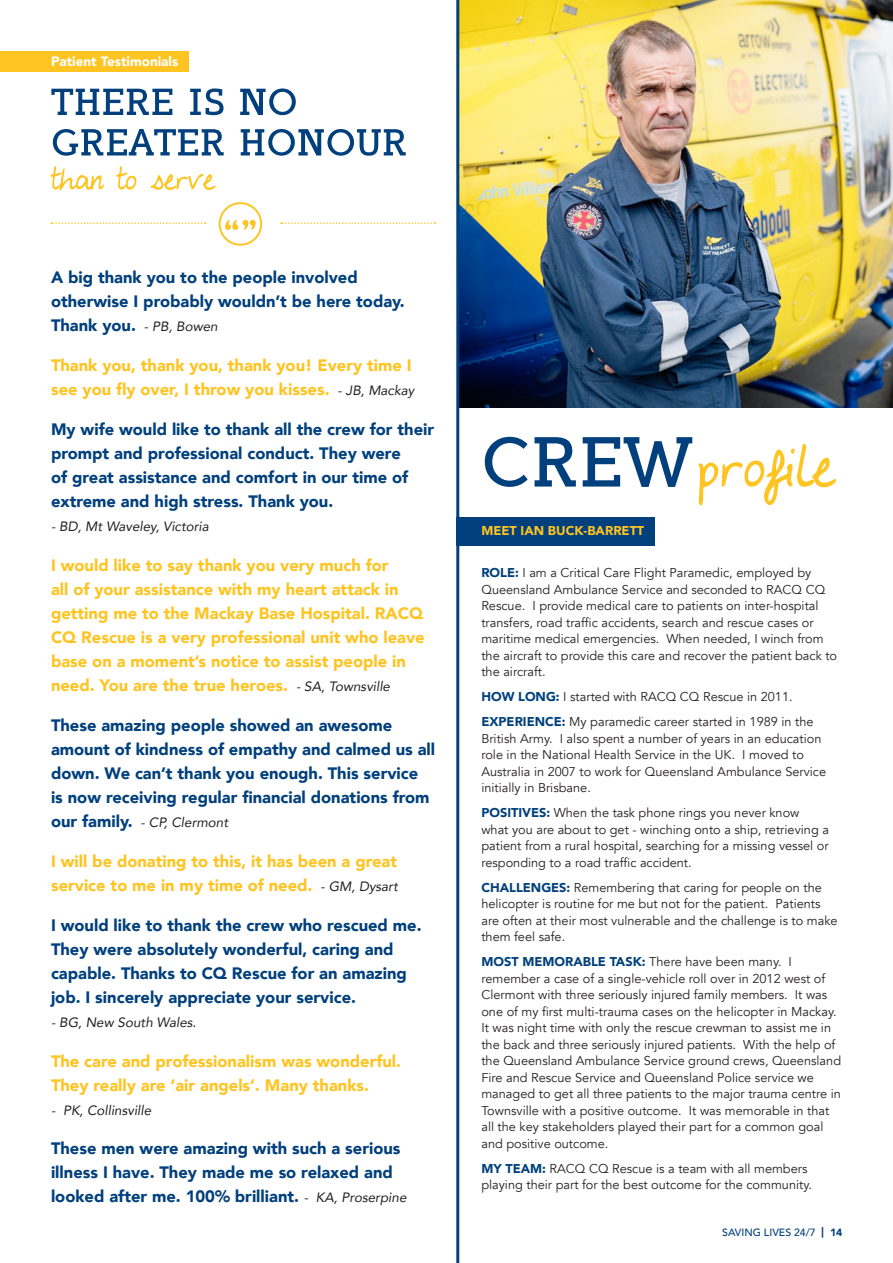
<style>
.page{position:relative;width:893px;height:1263px;background:#fff}
.page>*{position:absolute;margin:0;border:0;box-sizing:border-box;transform-origin:0 0}
.t1{font:900 16.5px/24px "Avenir";color:#01407c}
.t2{font:900 16.5px/24px "Avenir";color:#fec422}
.t3{font:italic 13.5px "Avenir";color:#231f20}
.t4{font:900 13.5px "Avenir";color:#fff}
.t5{font:12.75px/16.5px "Avenir";color:#231f20}
.t6{font:900 12.75px "Avenir";color:#fec422}
.t7{font:500 10.5px "Avenir";color:#01407c}
.s1{font-weight:400;font-style:italic;font-size:13.5px;color:#231f20}
.s2{font-weight:900;font-style:normal;font-size:16.5px;color:#01407c}
.s3{font-weight:900;color:#01407c}
.s4{font-weight:900}
</style>
<div class="page">
<img style="left:459px;top:0;width:434px;height:407px">
<div style="left:456px;top:517px;width:199px;height:28px;background:#01407c"></div>
<svg style="left:485px;top:437px;width:207px;height:50px"></svg>
<svg style="left:699px;top:444px;width:137px;height:61px"></svg>
<hr style="left:456px;top:0;width:3px;height:1263px;background:#01407c">
<svg style="left:53px;top:129px;width:353px;height:27px"></svg>
<svg style="left:51px;top:88px;width:245px;height:27px"></svg>
<svg style="left:50px;top:166px;width:165px;height:24px"></svg>
<div style="left:0;top:51px;width:188px;height:20px;background:#fec422"></div>
<div style="left:219px;top:202px;width:43px;height:44px;border:2px solid #fec422;border-radius:50%"></div>
<svg style="left:225px;top:220px;width:31px;height:10px"></svg>
<svg style="left:51px;top:222px;width:155px;height:2px"></svg>
<svg style="left:281px;top:222px;width:154px;height:2px"></svg>
<p class="t4" style="left:51px;top:50px;width:129px">Patient Testimonials</p>
<p class="t1" style="left:51px;top:265px;width:355px">A big thank you to the people involved otherwise I probably wouldn’t be here today.<br>Thank you. <span class="s1">- PB, Bowen</span></p>
<p class="t2" style="left:51px;top:353px;width:365px">Thank you, thank you, thank you! Every time I see you fly over, I throw you kisses. <span class="s1">- JB, Mackay</span></p>
<p class="t1" style="left:51px;top:417px;width:385px">My wife would like to thank all the crew for their prompt and professional conduct. They were<br>of great assistance and comfort in our time of extreme and high stress. Thank you.</p>
<p class="t3" style="left:51px;top:518px;width:159px">- BD, Mt Waveley, Victoria</p>
<p class="t2" style="left:51px;top:553px;width:375px">I would like to say thank you very much for<br>all of your assistance with my heart attack in getting me to the Mackay Base Hospital. RACQ CQ Rescue is a very professional unit who leave base on a moment’s notice to assist people in need. You are the true heroes. <span class="s1">- SA, Townsville</span></p>
<p class="t1" style="left:51px;top:713px;width:386px">These amazing people showed an awesome amount of kindness of empathy and calmed us all down. We can’t thank you enough. This service<br>is now receiving regular financial donations from</p>
<p class="t3" style="left:51px;top:814px;width:179px"><span class="s2">our family.</span> - CP, Clermont</p>
<p class="t2" style="left:51px;top:848px;width:348px">I will be donating to this, it has been a great service to me in my time of need. <span class="s1">- GM, Dysart</span></p>
<p class="t1" style="left:51px;top:912px;width:372px">I would like to thank the crew who rescued me.<br>They were absolutely wonderful, caring and capable. Thanks to CQ Rescue for an amazing job. I sincerely appreciate your service.</p>
<p class="t3" style="left:51px;top:1014px;width:147px">- BG, New South Wales.</p>
<p class="t2" style="left:51px;top:1048px;width:352px">The care and professionalism was wonderful.<br>They really are ‘air angels’. Many thanks.</p>
<p class="t3" style="left:51px;top:1101px;width:102px">- PK, Collinsville</p>
<p class="t1" style="left:51px;top:1136px;width:357px">These men were amazing with such a serious illness I have. They made me so relaxed and looked after me. 100% brilliant. <span class="s1">- KA, Proserpine</span></p>
<p class="t6" style="left:481px;top:520px;width:164px">MEET IAN BUCK-BARRETT</p>
<p class="t5" style="left:481px;top:565px;width:357px"><span class="s3">ROLE:</span> I am a Critical Care Flight Paramedic, employed by Queensland Ambulance Service and seconded to RACQ CQ Rescue. I provide medical care to patients on inter-hospital transfers, road traffic accidents, search and rescue cases or maritime medical emergencies. When needed, I winch from the aircraft to provide this care and recover the patient back to the aircraft.</p>
<p class="t5" style="left:481px;top:689px;width:313px"><span class="s3">HOW LONG:</span> I started with RACQ CQ Rescue in 2011.</p>
<p class="t5" style="left:481px;top:714px;width:346px"><span class="s3">EXPERIENCE:</span> My paramedic career started in 1989 in the British Army. I also spent a number of years in an education role in the National Health Service in the UK. I moved to Australia in 2007 to work for Queensland Ambulance Service initially in Brisbane.</p>
<p class="t5" style="left:481px;top:805px;width:349px"><span class="s3">POSITIVES:</span> When the task phone rings you never know what you are about to get - winching onto a ship, retrieving a patient from a rural hospital, searching for a missing vessel or responding to a road traffic accident.</p>
<p class="t5" style="left:481px;top:879px;width:358px"><span class="s3">CHALLENGES:</span> Remembering that caring for people on the helicopter is routine for me but not for the patient. Patients are often at their most vulnerable and the challenge is to make them feel safe.</p>
<p class="t5" style="left:481px;top:954px;width:361px"><span class="s3">MOST MEMORABLE TASK:</span> There have been many. I remember a case of a single-vehicle roll over in 2012 west of Clermont with three seriously injured family members. It was one of my first multi-trauma cases on the helicopter in Mackay.<br>It was night time with only the rescue crewman to assist me in the back and three seriously injured patients. With the help of the Queensland Ambulance Service ground crews, Queensland Fire and Rescue Service and Queensland Police service we managed to get all three patients to the major trauma centre in Townsville with a positive outcome. It was memorable in that all the key stakeholders played their part for a common goal and positive outcome.</p>
<p class="t5" style="left:481px;top:1160px;width:332px"><span class="s3">MY TEAM:</span> RACQ CQ Rescue is a team with all members playing their part for the best outcome for the community.</p>
<p class="t7" style="left:722px;top:1224px;width:122px">SAVING LIVES 24/7 <span class="s4">| 14</span></p>
</div>
